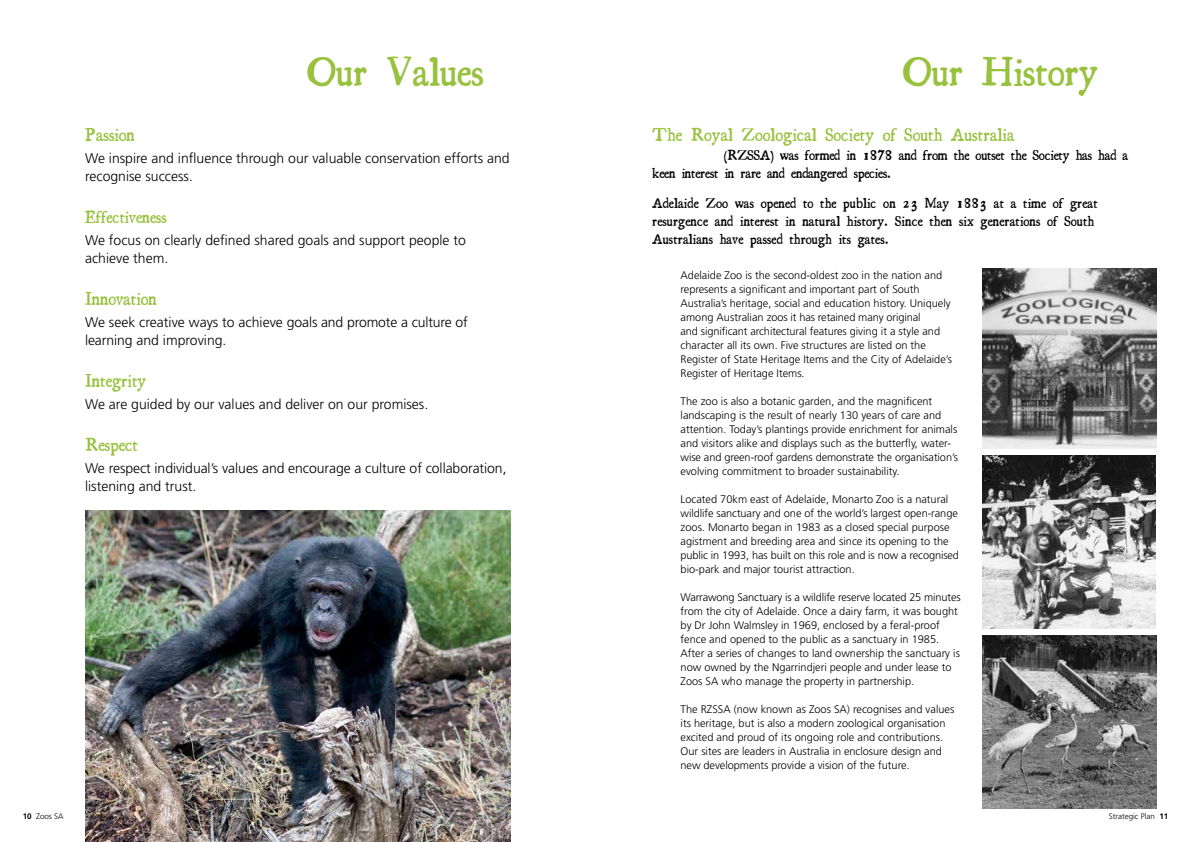
<style>
.page{position:relative;width:1191px;height:842px;background:#fff}
.page>*{position:absolute;margin:0;border:0;box-sizing:border-box;transform-origin:0 0}
.t1{font:40px "Essays 1743";color:#98c13e}
.t2{font:18px "Essays 1743";letter-spacing:.005em;color:#98c13e}
.t3{font:17px "Essays 1743";color:#98c13e}
.t4{font:300 14px/18px "Frutiger LT Std";color:#000}
.t5{font:14px/18px "Essays 1743";letter-spacing:.01em;color:#000}
.t6{font:14px/18px "Essays 1743";letter-spacing:-.01em;color:#000}
.t7{font:300 11px/14px "Frutiger LT Std";color:#000}
.t8{font:300 8px "Frutiger LT Std";color:#000}
.s1{font-weight:700}
</style>
<div class="page">
<img style="left:982px;top:455px;width:173px;height:173px">
<img style="left:982px;top:636px;width:174px;height:173px">
<img style="left:982px;top:269px;width:174px;height:179px">
<img style="left:85px;top:510px;width:425px;height:332px">
<h1 class="t1" style="left:306px;top:49px;width:179px">Our Values</h1>
<h2 class="t2" style="left:85px;top:124px;width:51px">Passion</h2>
<p class="t4" style="left:85px;top:149px;width:426px">We inspire and influence through our valuable conservation efforts and recognise success.</p>
<h3 class="t3" style="left:85px;top:207px;width:83px">Effectiveness</h3>
<p class="t4" style="left:85px;top:231px;width:382px">We focus on clearly defined shared goals and support people to achieve them.</p>
<h2 class="t2" style="left:85px;top:288px;width:73px">Innovation</h2>
<p class="t4" style="left:85px;top:313px;width:384px">We seek creative ways to achieve goals and promote a culture of learning and improving.</p>
<h2 class="t2" style="left:85px;top:370px;width:63px">Integrity</h2>
<p class="t4" style="left:85px;top:395px;width:345px">We are guided by our values and deliver on our promises.</p>
<h2 class="t2" style="left:85px;top:434px;width:55px">Respect</h2>
<p class="t4" style="left:85px;top:459px;width:423px">We respect individual’s values and encourage a culture of collaboration, listening and trust.</p>
<h1 class="t1" style="left:901px;top:49px;width:198px">Our History</h1>
<h2 class="t2" style="left:652px;top:124px;width:364px">The Royal Zoological Society of South Australia</h2>
<p class="t6" style="left:652px;top:146px;width:477px;text-indent:71px">(RZSSA) was formed in 1878 and from the outset the Society has had a keen interest in rare and endangered species.</p>
<p class="t5" style="left:652px;top:194px;width:447px">Adelaide Zoo was opened to the public on 23 May 1883 at a time of great resurgence and interest in natural history. Since then six generations of South<br>Australians have passed through its gates.</p>
<p class="t7" style="left:680px;top:268px;width:273px">Adelaide Zoo is the second-oldest zoo in the nation and represents a significant and important part of South Australia’s heritage, social and education history. Uniquely among Australian zoos it has retained many original<br>and significant architectural features giving it a style and character all its own. Five structures are listed on the Register of State Heritage Items and the City of Adelaide’s Register of Heritage Items.</p>
<p class="t7" style="left:680px;top:394px;width:279px">The zoo is also a botanic garden, and the magnificent landscaping is the result of nearly 130 years of care and attention. Today’s plantings provide enrichment for animals and visitors alike and displays such as the butterfly, water&shy;wise and green-roof gardens demonstrate the organisation’s evolving commitment to broader sustainability.</p>
<p class="t7" style="left:680px;top:492px;width:280px">Located 70km east of Adelaide, Monarto Zoo is a natural wildlife sanctuary and one of the world’s largest open-range zoos. Monarto began in 1983 as a closed special purpose agistment and breeding area and since its opening to the public in 1993, has built on this role and is now a recognised bio-park and major tourist attraction.</p>
<p class="t7" style="left:680px;top:591px;width:282px">Warrawong Sanctuary is a wildlife reserve located 25 minutes from the city of Adelaide. Once a dairy farm, it was bought by Dr John Walmsley in 1969, enclosed by a feral-proof fence and opened to the public as a sanctuary in 1985.<br>After a series of changes to land ownership the sanctuary is now owned by the Ngarrindjeri people and under lease to Zoos SA who manage the property in partnership.</p>
<p class="t7" style="left:680px;top:703px;width:275px">The RZSSA (now known as Zoos SA) recognises and values its heritage, but is also a modern zoological organisation excited and proud of its ongoing role and contributions.<br>Our sites are leaders in Australia in enclosure design and new developments provide a vision of the future.</p>
<p class="t8" style="left:23px;top:811px;width:42px"><span class="s1">10</span> Zoos SA</p>
<p class="t8" style="left:1108px;top:812px;width:61px">Strategic Plan <span class="s1">11</span></p>
</div>
